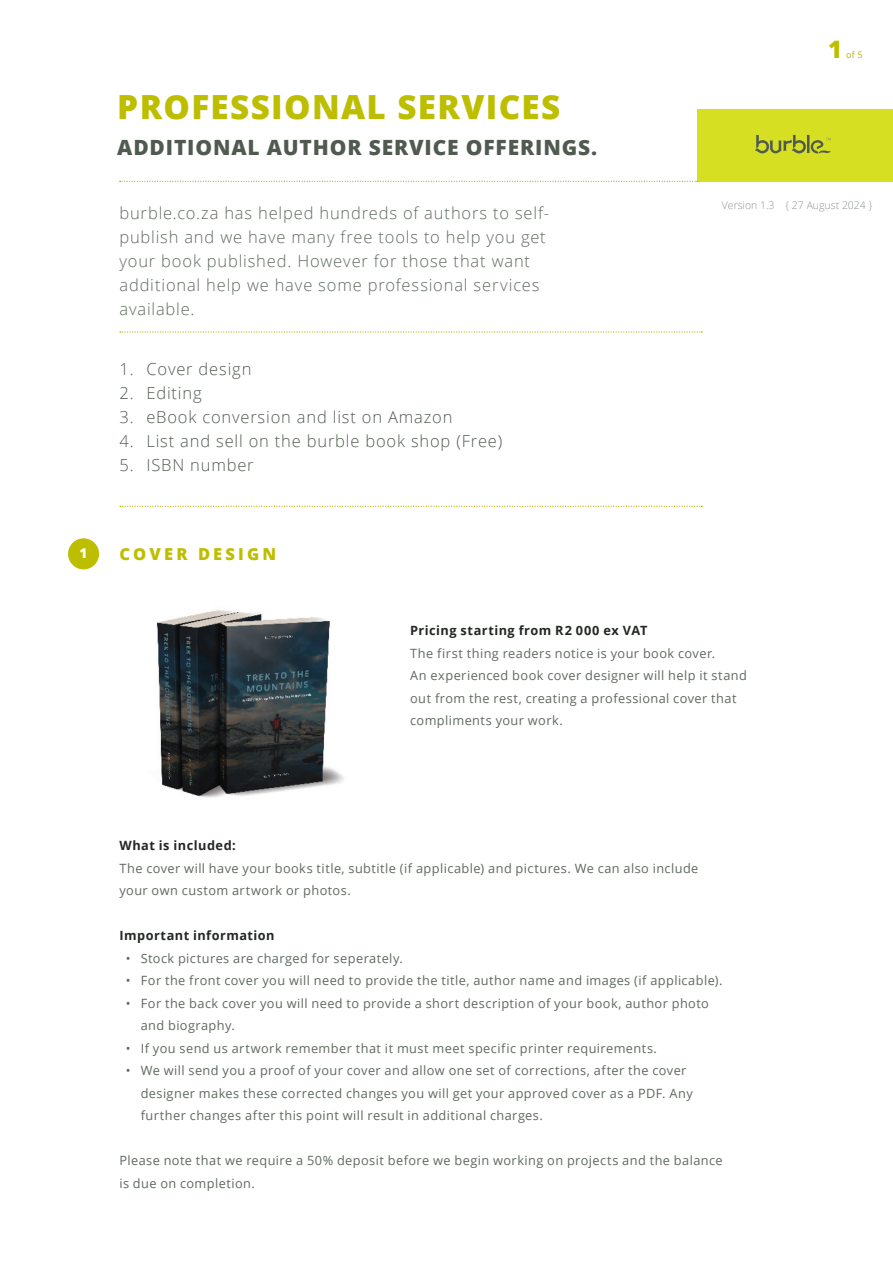
<style>
.page{position:relative;width:893px;height:1263px;background:#fff}
.page>*{position:absolute;margin:0;border:0;box-sizing:border-box;transform-origin:0 0}
.t1{font:800 33.3px "Open Sans";letter-spacing:.04em;color:#bebe00}
.t2{font:800 24px "Open Sans";color:#bebe00}
.t3{font:800 21px "Open Sans";letter-spacing:.04em;color:#505a50}
.t4{font:300 16.5px/24px "Open Sans";letter-spacing:.05em;color:#5f695f}
.t5{font:300 16.5px "Open Sans";letter-spacing:.05em;color:#505a50}
.t6{font:800 16.5px "Open Sans";letter-spacing:.19em;color:#bebe00}
.t7{font:800 13.5px "Open Sans";color:#fff}
.t8{font:12.75px/22.5px "Open Sans";letter-spacing:.035em;color:#5f695f}
.t9{font:700 12.75px "Open Sans";letter-spacing:.035em;color:#232823}
.t10{font:300 10.5px "Open Sans";color:#8c968c}
.t11{font:9px "Open Sans";color:#b4b400}
</style>
<div class="page">
<svg style="left:120px;top:506px;width:582px;height:1px"></svg>
<div style="left:68px;top:538px;width:31px;height:31px;background:#bebe00;border-radius:50%"></div>
<div style="left:697px;top:110px;width:196px;height:72px;background:#d6df21"></div>
<svg style="left:755px;top:135px;width:76px;height:18px"></svg>
<svg style="left:120px;top:181px;width:578px;height:1px"></svg>
<svg style="left:120px;top:331px;width:582px;height:2px"></svg>
<img style="left:156px;top:609px;width:188px;height:189px">
<p class="t1" style="left:117px;top:82px;width:445px">PROFESSIONAL SERVICES</p>
<p class="t3" style="left:117px;top:132px;width:481px">ADDITIONAL AUTHOR SERVICE OFFERINGS.</p>
<p class="t4" style="left:119px;top:201px;width:431px">burble.co.za has helped hundreds of authors to self&shy;publish and we have many free tools to help you get your book published. However for those that want additional help we have some professional services available.</p>
<p class="t5" style="left:119px;top:358px;width:133px">1. Cover design</p>
<p class="t5" style="left:119px;top:382px;width:84px">2. Editing</p>
<p class="t5" style="left:119px;top:406px;width:334px">3. eBook conversion and list on Amazon</p>
<p class="t5" style="left:119px;top:430px;width:384px">4. List and sell on the burble book shop (Free)</p>
<p class="t5" style="left:119px;top:454px;width:136px">5. ISBN number</p>
<p class="t7" style="left:79px;top:543px;width:9px">1</p>
<p class="t6" style="left:119px;top:541px;width:158px">COVER DESIGN</p>
<p class="t2" style="left:828px;top:31px;width:16px">1</p>
<p class="t11" style="left:846px;top:48px;width:18px">of 5</p>
<p class="t10" style="left:722px;top:198px;width:152px">Version 1.3 { 27 August 2024 }</p>
<p class="t9" style="left:410px;top:622px;width:239px">Pricing starting from R2 000 ex VAT</p>
<p class="t8" style="left:410px;top:642px;width:306px">The first thing readers notice is your book cover.</p>
<p class="t8" style="left:410px;top:664px;width:338px">An experienced book cover designer will help it stand out from the rest, creating a professional cover that compliments your work.</p>
<p class="t9" style="left:119px;top:836px;width:118px">What is included:</p>
<p class="t8" style="left:119px;top:856px;width:580px">The cover will have your books title, subtitle (if applicable) and pictures. We can also include your own custom artwork or photos.</p>
<p class="t9" style="left:119px;top:926px;width:157px">Important information</p>
<p class="t8" style="left:126px;top:946px;width:279px">• Stock pictures are charged for seperately.</p>
<p class="t8" style="left:126px;top:969px;width:598px">• For the front cover you will need to provide the title, author name and images (if applicable).</p>
<p class="t8" style="left:141px;top:991px;width:570px;text-indent:-15px">• For the back cover you will need to provide a short description of your book, author photo and biography.</p>
<p class="t8" style="left:126px;top:1036px;width:533px">• If you send us artwork remember that it must meet specific printer requirements.</p>
<p class="t8" style="left:141px;top:1059px;width:554px;text-indent:-15px">• We will send you a proof of your cover and allow one set of corrections, after the cover designer makes these corrected changes you will get your approved cover as a PDF. Any further changes after this point will result in additional charges.</p>
<p class="t8" style="left:119px;top:1149px;width:605px">Please note that we require a 50% deposit before we begin working on projects and the balance is due on completion.</p>
</div>
